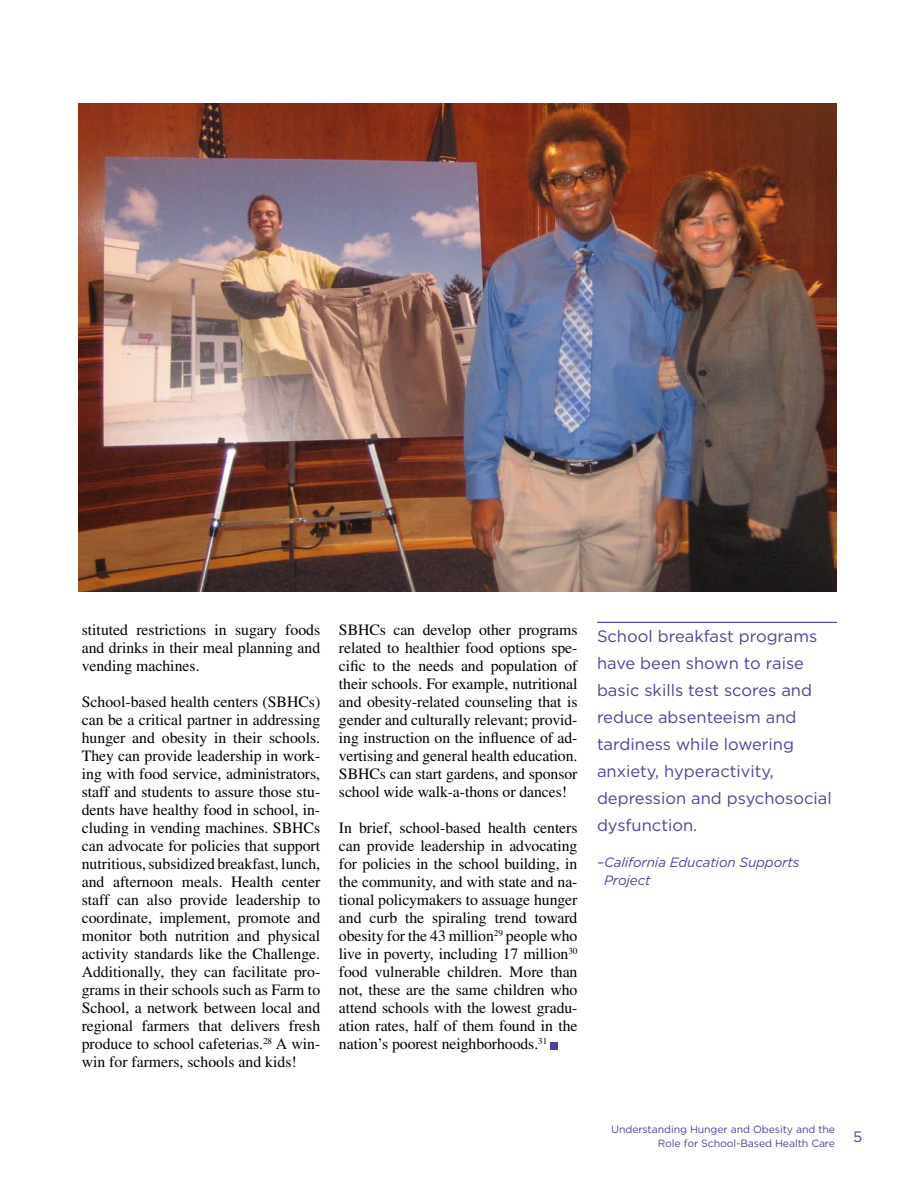
<style>
.page{position:relative;width:918px;height:1188px;background:#fff}
.page>*{position:absolute;margin:0;border:0;box-sizing:border-box;transform-origin:0 0}
.t1{font:16.5px/27px "Gotham";color:#4f419a}
.t2{font:15.75px/18px "Times";letter-spacing:-.005em;color:#000;text-align:justify}
.t3{font:15px "Gotham";color:#4f419a}
.t4{font:italic 13.5px/18px "Gotham";letter-spacing:-.01em;color:#4f419a}
.t5{font:10.5px/13.2px "Gotham";letter-spacing:-.01em;color:#4f419a;text-align:right}
</style>
<div class="page">
<hr style="left:597px;top:622px;width:240px;height:1px;background:#4f419a">
<img style="left:78px;top:104px;width:759px;height:487px">
<div style="left:550px;top:1042px;width:8px;height:7px;background:#4f419a"></div>
<p class="t2" style="left:82px;top:621px;width:240px">stituted restrictions in sugary foods and drinks in their meal planning and vending machines.</p>
<p class="t2" style="left:82px;top:693px;width:240px">School-based health centers (SBHCs) can be a critical partner in addressing hunger and obesity in their schools.<br>They can provide leadership in work&shy;ing with food service, administrators, staff and students to assure those stu&shy;dents have healthy food in school, in&shy;cluding in vending machines. SBHCs can advocate for policies that support nutritious, subsidized breakfast, lunch, and afternoon meals. Health center staff can also provide leadership to coordinate, implement, promote and monitor both nutrition and physical activity standards like the Challenge.<br>Additionally, they can facilitate pro&shy;grams in their schools such as Farm to School, a network between local and regional farmers that delivers fresh produce to school cafeterias.<sup>28</sup> A win&shy;win for farmers, schools and kids!</p>
<p class="t2" style="left:339px;top:621px;width:240px">SBHCs can develop other programs related to healthier food options spe&shy;cific to the needs and population of their schools. For example, nutritional and obesity-related counseling that is gender and culturally relevant; provid&shy;ing instruction on the influence of ad&shy;vertising and general health education.<br>SBHCs can start gardens, and sponsor school wide walk-a-thons or dances!</p>
<p class="t2" style="left:339px;top:819px;width:240px">In brief, school-based health centers can provide leadership in advocating for policies in the school building, in the community, and with state and na&shy;tional policymakers to assuage hunger and curb the spiraling trend toward obesity for the 43 million<sup>29</sup> people who live in poverty, including 17 million<sup>30 </sup>food vulnerable children. More than not, these are the same children who attend schools with the lowest gradu&shy;ation rates, half of them found in the nation’s poorest neighborhoods.<sup>31</sup></p>
<p class="t1" style="left:597px;top:623px;width:236px">School breakfast programs have been shown to raise basic skills test scores and reduce absenteeism and tardiness while lowering anxiety, hyperactivity, depression and psychosocial dysfunction.</p>
<p class="t4" style="left:604px;top:853px;width:197px;text-indent:-7px">–California Education Supports<br>Project</p>
<p class="t5" style="left:611px;top:1123px;width:225px">Understanding Hunger and Obesity and the<br>Role for School-Based Health Care</p>
<p class="t3" style="left:853px;top:1127px;width:11px">5</p>
</div>
